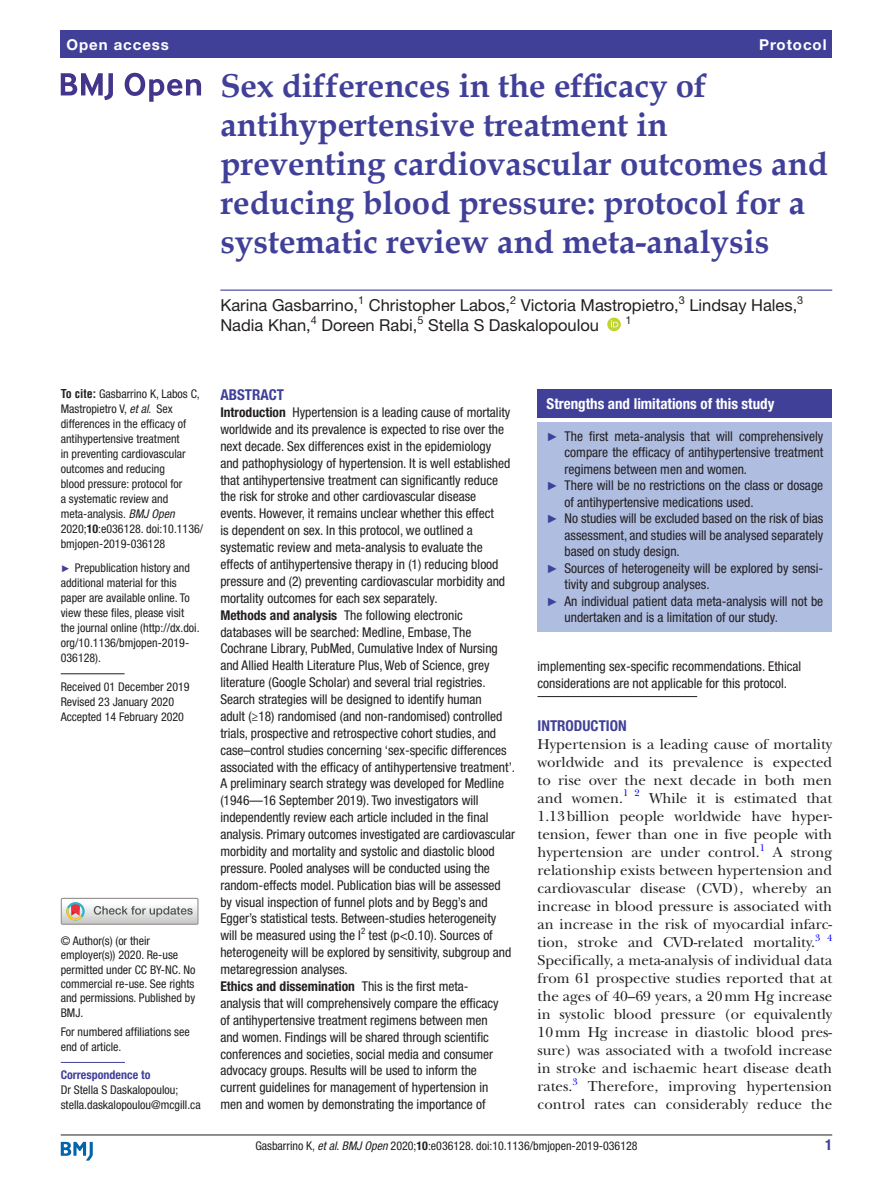
<style>
.page{position:relative;width:893px;height:1191px;background:#fff}
.page>*{position:absolute;margin:0;border:0;box-sizing:border-box;transform-origin:0 0}
.t1{font:700 33px/39px "Book Antiqua";color:#414099}
.t2{font:16.5px "Helvetica Neue LT Std";color:#231f20}
.t3{font:15px/18px "New Baskerville";color:#231f20;text-align:justify}
.t4{font:700 condensed 15px "Helvetica Neue LT Std";color:#fff}
.t5{font:700 condensed 15px "Helvetica Neue LT Std";color:#414099}
.t6{font:700 15px "Helvetica Neue LT Std";letter-spacing:.065em;color:#fff}
.t7{font:condensed 13.5px/17px "Helvetica Neue LT Std";color:#231f20}
.t8{font:condensed 12px/15px "Helvetica Neue LT Std";color:#231f20}
.t9{font:700 condensed 12px "Helvetica Neue LT Std";color:#414099}
.t10{font:10.95px "Helvetica Neue LT Std";color:#231f20}
.t11{font:9.9px "New Baskerville";color:#00f}
.s1{font-family:"Helvetica LT Std";font-weight:700}
.s2{font-style:italic}
.s3{font-weight:700}
.s4{font-family:"Arial";font-stretch:normal;font-size:9.75px;color:#414099}
.s5{font-family:"Arial";font-stretch:normal;font-size:12px;color:#414099}
</style>
<div class="page">
<hr style="left:61px;top:1134px;width:771px;height:1px;background:#231f20">
<svg style="left:61px;top:1141px;width:32px;height:19px"></svg>
<div style="left:61px;top:31px;width:771px;height:27px;background:#414099"></div>
<hr style="left:220px;top:289px;width:612px;height:2px;background:#414099">
<svg style="left:607px;top:318px;width:14px;height:13px"></svg>
<hr style="left:61px;top:673px;width:64px;height:1px;background:#231f20">
<hr style="left:61px;top:1062px;width:64px;height:1px;background:#414099">
<svg style="left:61px;top:73px;width:52px;height:27px"></svg>
<svg style="left:125px;top:73px;width:76px;height:29px"></svg>
<div style="left:61px;top:897px;width:138px;height:27px;border:1px solid #969090"></div>
<svg style="left:61px;top:898px;width:137px;height:26px"></svg>
<div style="left:538px;top:389px;width:294px;height:29px;background:#414099"></div>
<div style="left:538px;top:422px;width:294px;height:209px;background:#afbde1"></div>
<hr style="left:538px;top:696px;width:159px;height:1px;background:#231f20">
<p class="t6" style="left:66px;top:35px;width:104px">Open access</p>
<p class="t6" style="left:759px;top:35px;width:69px">Protocol</p>
<h1 class="t1" style="left:220px;top:66px;width:609px">Sex differences in the efficacy of antihypertensive treatment in preventing cardiovascular outcomes and reducing blood pressure: protocol for a systematic review and meta-analysis</h1>
<p class="t2" style="left:220px;top:296px;width:139px">Karina Gasbarrino,</p>
<p class="t10" style="left:358px;top:293px;width:8px">1</p>
<p class="t2" style="left:369px;top:296px;width:143px">Christopher Labos,</p>
<p class="t10" style="left:510px;top:293px;width:8px">2</p>
<p class="t2" style="left:521px;top:296px;width:159px">Victoria Mastropietro,</p>
<p class="t10" style="left:679px;top:293px;width:8px">3</p>
<p class="t2" style="left:689px;top:296px;width:109px">Lindsay Hales,</p>
<p class="t10" style="left:797px;top:293px;width:8px">3</p>
<p class="t2" style="left:220px;top:315px;width:92px">Nadia Khan,</p>
<p class="t10" style="left:311px;top:313px;width:8px">4</p>
<p class="t2" style="left:322px;top:315px;width:97px">Doreen Rabi,</p>
<p class="t10" style="left:417px;top:313px;width:8px">5</p>
<p class="t2" style="left:428px;top:315px;width:172px">Stella S Daskalopoulou</p>
<p class="t10" style="left:625px;top:313px;width:8px">1</p>
<p class="t8" style="left:61px;top:386px;width:144px"><span class="s1">To cite:</span> Gasbarrino K, Labos C,<br>Mastropietro V, <span class="s2">et al</span>. Sex differences in the efficacy of antihypertensive treatment<br>in preventing cardiovascular outcomes and reducing<br>blood pressure: protocol for<br>a systematic review and meta-analysis. <span class="s2">BMJ Open<br></span>2020;<span class="s3">10</span>:e036128. doi:10.1136/ bmjopen-2019-036128</p>
<p class="t8" style="left:61px;top:560px;width:140px"><span class="s4">►</span> Prepublication history and additional material for this paper are available online. To view these files, please visit the journal online (http://dx.doi. org/10.1136/bmjopen-2019-<br>036128).</p>
<p class="t8" style="left:61px;top:679px;width:130px">Received 01 December 2019<br>Revised 23 January 2020<br>Accepted 14 February 2020</p>
<p class="t8" style="left:61px;top:933px;width:136px;line-height:14.4px">© Author(s) (or their employer(s)) 2020. Re-use permitted under CC BY-NC. No commercial re-use. See rights and permissions. Published by<br>BMJ.</p>
<p class="t8" style="left:61px;top:1024px;width:130px">For numbered affiliations see end of article.</p>
<p class="t9" style="left:61px;top:1067px;width:91px">Correspondence to</p>
<p class="t8" style="left:61px;top:1082px;width:141px">Dr Stella S Daskalopoulou; stella.daskalopoulou@mcgill.ca</p>
<p class="t5" style="left:220px;top:386px;width:65px">Abstract</p>
<p class="t7" style="left:220px;top:404px;width:296px"><span class="s3">Introduction</span> Hypertension is a leading cause of mortality worldwide and its prevalence is expected to rise over the next decade. Sex differences exist in the epidemiology<br>and pathophysiology of hypertension. It is well established that antihypertensive treatment can significantly reduce the risk for stroke and other cardiovascular disease events. However, it remains unclear whether this effect<br>is dependent on sex. In this protocol, we outlined a systematic review and meta-analysis to evaluate the effects of antihypertensive therapy in (1) reducing blood pressure and (2) preventing cardiovascular morbidity and mortality outcomes for each sex separately.<br><span class="s3">Methods and analysis</span> The following electronic databases will be searched: Medline, Embase, The Cochrane Library, PubMed, Cumulative Index of Nursing and Allied Health Literature Plus, Web of Science, grey literature (Google Scholar) and several trial registries.<br>Search strategies will be designed to identify human<br>adult (≥18) randomised (and non-randomised) controlled trials, prospective and retrospective cohort studies, and case–control studies concerning ‘sex-specific differences associated with the efficacy of antihypertensive treatment’.<br>A preliminary search strategy was developed for Medline (1946—16 September 2019). Two investigators will independently review each article included in the final analysis. Primary outcomes investigated are cardiovascular morbidity and mortality and systolic and diastolic blood pressure. Pooled analyses will be conducted using the random-effects model. Publication bias will be assessed by visual inspection of funnel plots and by Begg’s and Egger’s statistical tests. Between-studies heterogeneity will be measured using the I<sup>2</sup> test (p&lt;0.10). Sources of heterogeneity will be explored by sensitivity, subgroup and metaregression analyses.<br><span class="s3">Ethics and dissemination</span> This is the first meta-<br>analysis that will comprehensively compare the efficacy<br>of antihypertensive treatment regimens between men<br>and women. Findings will be shared through scientific conferences and societies, social media and consumer advocacy groups. Results will be used to inform the current guidelines for management of hypertension in<br>men and women by demonstrating the importance of</p>
<p class="t4" style="left:547px;top:395px;width:229px">Strengths and limitations of this study</p>
<p class="t7" style="left:547px;top:427px;width:278px"><span class="s5">►</span> The first meta-analysis that will comprehensively</p>
<p class="t7" style="left:565px;top:444px;width:260px">compare the efficacy of antihypertensive treatment</p>
<p class="t7" style="left:565px;top:460px;width:184px">regimens between men and women.</p>
<p class="t7" style="left:547px;top:477px;width:278px"><span class="s5">►</span> There will be no restrictions on the class or dosage</p>
<p class="t7" style="left:565px;top:493px;width:190px">of antihypertensive medications used.</p>
<p class="t7" style="left:547px;top:510px;width:278px"><span class="s5">►</span> No studies will be excluded based on the risk of bias</p>
<p class="t7" style="left:565px;top:526px;width:260px">assessment, and studies will be analysed separately</p>
<p class="t7" style="left:565px;top:543px;width:117px">based on study design.</p>
<p class="t7" style="left:547px;top:559px;width:278px"><span class="s5">►</span> Sources of heterogeneity will be explored by sensi-</p>
<p class="t7" style="left:565px;top:576px;width:147px">tivity and subgroup analyses.</p>
<p class="t7" style="left:547px;top:592px;width:278px"><span class="s5">►</span> An individual patient data meta-analysis will not be</p>
<p class="t7" style="left:565px;top:609px;width:215px">undertaken and is a limitation of our study.</p>
<p class="t7" style="left:538px;top:658px;width:265px;line-height:16.5px">implementing sex-specific recommendations. Ethical considerations are not applicable for this protocol.</p>
<p class="t5" style="left:538px;top:717px;width:91px">Introduction</p>
<p class="t3" style="left:538px;top:735px;width:296px">Hypertension is a leading cause of mortality worldwide and its prevalence is expected to rise over the next decade in both men and women.</p>
<p class="t11" style="left:623px;top:787px;width:18px">1 2</p>
<p class="t3" style="left:538px;top:789px;width:296px;text-indent:111px">While it is estimated that 1.13billion people worldwide have hyper&shy;tension, fewer than one in five people with hypertension are under control.</p>
<p class="t11" style="left:760px;top:841px;width:7px">1</p>
<p class="t3" style="left:538px;top:843px;width:296px;text-indent:235px">A strong relationship exists between hypertension and cardiovascular disease (CVD), whereby an increase in blood pressure is associated with an increase in the risk of myocardial infarc&shy;tion, stroke and CVD-related mortality.</p>
<p class="t11" style="left:815px;top:931px;width:19px">3 4</p>
<p class="t3" style="left:538px;top:951px;width:296px">Specifically, a meta-analysis of individual data from 61 prospective studies reported that at the ages of 40–69 years, a 20mm Hg increase in systolic blood pressure (or equivalently 10mm Hg increase in diastolic blood pres&shy;sure) was associated with a twofold increase in stroke and ischaemic heart disease death rates.<sup>3</sup></p>
<p class="t3" style="left:538px;top:1077px;width:296px;text-align:right">Therefore, improving hypertension control rates can considerably reduce the</p>
<p class="t8" style="left:255px;top:1137px;width:384px">Gasbarrino K, <span class="s2">et al</span>. <span class="s2">BMJ Open</span> 2020;<span class="s3">10</span>:e036128. doi:10.1136/bmjopen-2019-036128</p>
<p class="t5" style="left:825px;top:1135px;width:9px">1</p>
</div>
